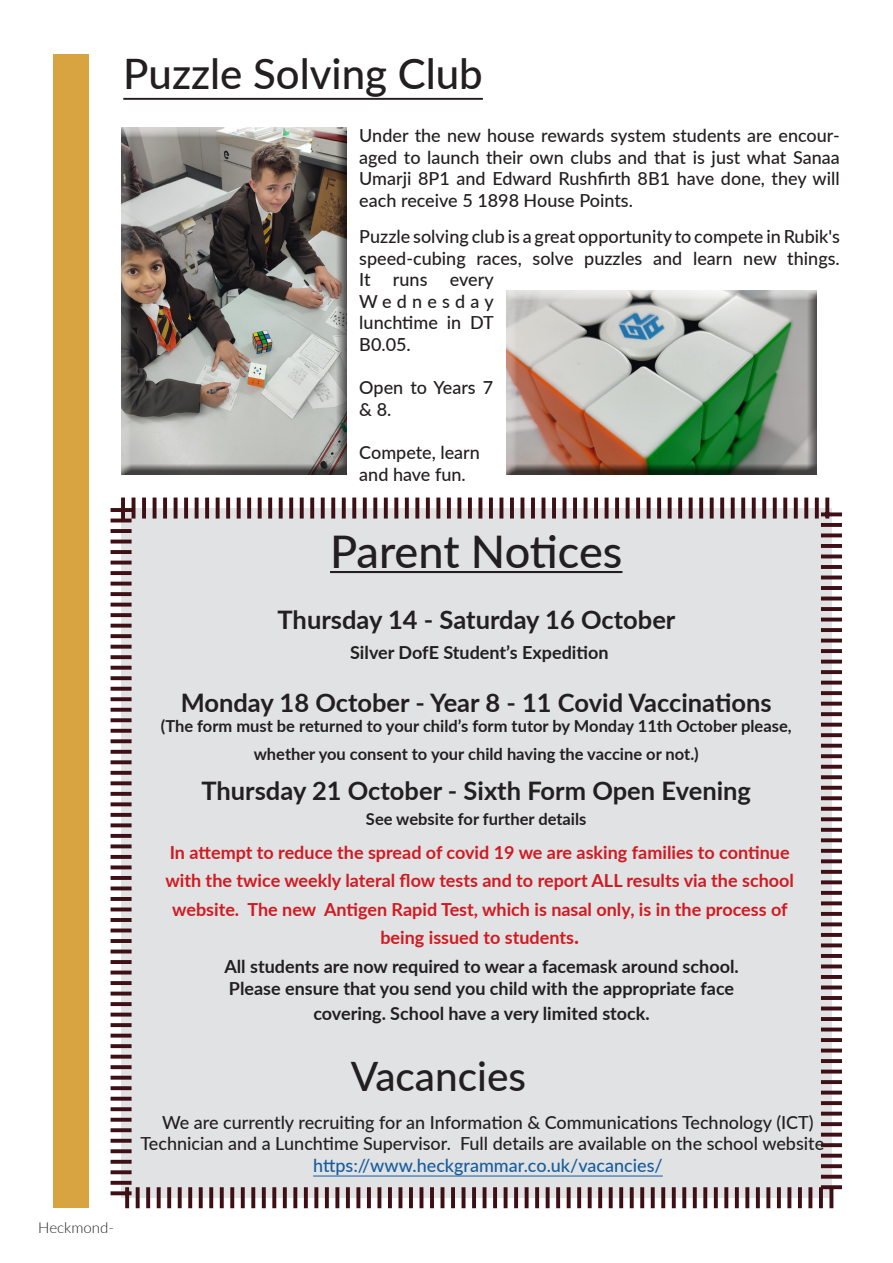
<style>
.page{position:relative;width:893px;height:1263px;background:#fff}
.page>*{position:absolute;margin:0;border:0;box-sizing:border-box;transform-origin:0 0}
.t1{font:500 45px "Lato";letter-spacing:-.01em;color:#231f20}
.t2{font:500 42px "Lato";color:#231f20}
.t3{font:500 40.5px "Lato";color:#231f20}
.t4{font:700 25.5px "Lato";color:#231f20}
.t5{font:500 18px/21.6px "Lato";color:#231f20}
.t6{font:700 18px/28.5px "Lato";color:#d11a21;text-align:center}
.t7{font:700 18px "Lato";color:#231f20}
.t8{font:700 16.5px "Lato";color:#231f20}
.t9{font:300 15px "Lato";color:#231f20}
.s1{font-size:21px}
.s2{color:#175d9e}
</style>
<div class="page">
<div style="left:53px;top:55px;width:35px;height:1153px;background:#d8a341"></div>
<hr style="left:123px;top:98px;width:360px;height:2px;background:#231f20">
<div style="left:120px;top:128px;width:228px;height:346px;background:#231f20;opacity:.75"></div>
<div style="left:505px;top:290px;width:314px;height:185px;background:#231f20;opacity:.75"></div>
<svg style="left:110px;top:497px;width:732px;height:712px;background:#dbdadc"></svg>
<hr style="left:313px;top:1175px;width:350px;height:1px;background:#175d9e">
<p class="t2" style="left:123px;top:44px;width:361px">Puzzle Solving Club</p>
<p class="t5" style="left:359px;top:124px;width:482px;text-align:justify">Under the new house rewards system students are encour&shy;aged to launch their own clubs and that is just what Sanaa Umarji 8P1 and Edward Rushfirth 8B1 have done, they will each receive 5 1898 House Points.</p>
<p class="t5" style="left:359px;top:225px;width:482px">Puzzle solving club is a great opportunity to compete in Rubik's speed-cubing races, solve puzzles and learn new things.<br>It runs every<br>Wednesday<br>lunchtime in DT<br>B0.05.</p>
<p class="t5" style="left:359px;top:376px;width:135px">Open to Years 7 &amp; 8.</p>
<p class="t5" style="left:359px;top:441px;width:122px">Compete, learn and have fun.</p>
<p class="t9" style="left:38px;top:1217px;width:77px">Heckmond-</p>
<p class="t1" style="left:330px;top:519px;width:294px">Parent Notices</p>
<p class="t4" style="left:278px;top:601px;width:399px">Thursday 14 - Saturday 16 October</p>
<p class="t7" style="left:350px;top:639px;width:260px">Silver DofE Student’s Expedition</p>
<p class="t4" style="left:181px;top:683px;width:592px">Monday 18 October - Year 8 - 11 Covid Vaccinations</p>
<p class="t8" style="left:161px;top:714px;width:632px">(The form must be returned to your child’s form tutor by Monday 11th October please,</p>
<p class="t8" style="left:254px;top:742px;width:446px">whether you consent to your child having the vaccine or not.)</p>
<p class="t4" style="left:201px;top:772px;width:551px">Thursday 21 October - Sixth Form Open Evening</p>
<p class="t8" style="left:366px;top:807px;width:222px">See website for further details</p>
<p class="t6" style="left:165px;top:837px;width:630px">In attempt to reduce the spread of covid 19 we are asking families to continue with the twice weekly lateral flow tests and to report ALL results via the school website. The new Antigen Rapid Test, which is nasal only, is in the process of being issued to students<span class="s1">.</span></p>
<p class="t7" style="left:224px;top:953px;width:516px">All students are now required to wear a facemask around school.</p>
<p class="t7" style="left:229px;top:975px;width:507px">Please ensure that you send you child with the appropriate face</p>
<p class="t7" style="left:313px;top:1000px;width:338px">covering. School have a very limited stock.</p>
<p class="t3" style="left:351px;top:1047px;width:177px">Vacancies</p>
<p class="t5" style="left:140px;top:1110px;width:696px;text-align:center">We are currently recruiting for an Information &amp; Communications Technology (ICT)<br>Technician and a Lunchtime Supervisor. Full details are available on the school website - <span class="s2">https://www.heckgrammar.co.uk/vacancies/</span></p>
</div>
